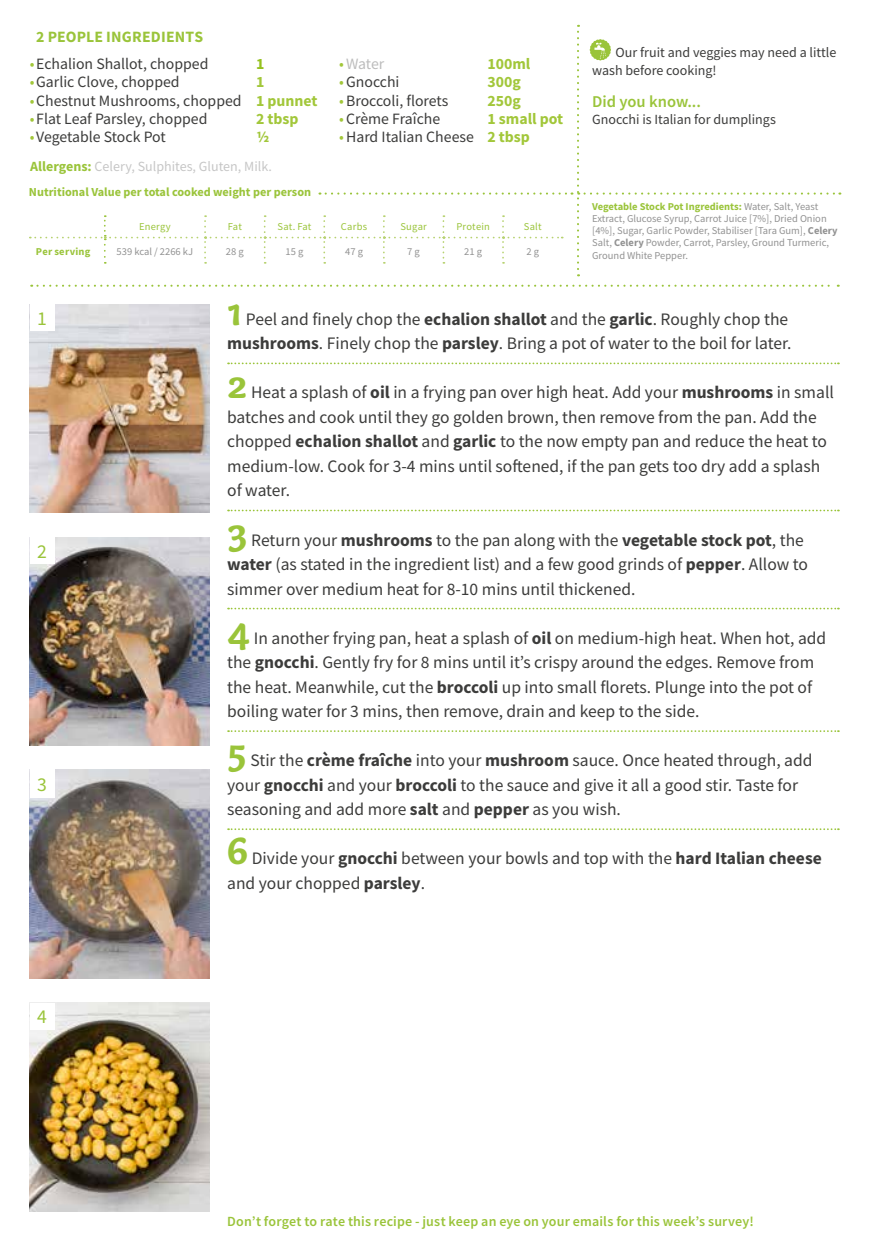
<style>
.page{position:relative;width:869px;height:1241px;background:#fff}
.page>*{position:absolute;margin:0;border:0;box-sizing:border-box;transform-origin:0 0}
.t1{font:700 41.12px "Capucine Basic";color:#9ac43a}
.t2{font:19.6px "Source Sans Pro";color:#9ac43a}
.t3{font:17.5px/24.5px "Source Sans Pro";color:#3c3c3b}
.t4{font:600 16.45px "Source Sans Pro";color:#9ac43a}
.t5{font:15.75px "Source Sans Pro";color:#3c3c3b}
.t6{font:700 15.75px "Source Sans Pro";color:#a2c73a}
.t7{font:700 15.75px "Source Sans Pro";letter-spacing:.01em;color:#9ac43a}
.t8{font:15.75px "Source Sans Pro";letter-spacing:-.015em;color:#bcbcbc}
.t9{font:700 15.75px "Source Sans Pro";color:#95c11f}
.t10{font:14px/17.5px "Source Sans Pro";color:#3c3c3b}
.t11{font:600 14px "Source Sans Pro";letter-spacing:.015em;color:#9ac43a}
.t12{font:14px "Source Sans Pro";color:#c6c6c6}
.t13{font:700 12.25px "Source Sans Pro";color:#9ac43a}
.t14{font:10.5px/12.2px "Source Sans Pro";color:#929292}
.t15{font:10.5px "Source Sans Pro";letter-spacing:.02em;color:#9ac43a}
.t16{font:700 10.5px "Source Sans Pro";letter-spacing:.025em;color:#9ac43a}
.s1{color:#a2c73a}
.s2{font-weight:700;color:#a2c73a}
.s3{font-weight:700;color:#9ac43a}
.s4{font-weight:700}
</style>
<div class="page">
<svg style="left:228px;top:362px;width:610px;height:2px"></svg>
<svg style="left:228px;top:509px;width:610px;height:2px"></svg>
<svg style="left:228px;top:607px;width:610px;height:2px"></svg>
<svg style="left:228px;top:730px;width:610px;height:2px"></svg>
<svg style="left:228px;top:828px;width:610px;height:2px"></svg>
<img style="left:30px;top:1002px;width:180px;height:208px">
<img style="left:30px;top:769px;width:180px;height:209px">
<img style="left:30px;top:304px;width:180px;height:208px">
<img style="left:30px;top:537px;width:180px;height:208px">
<div style="left:30px;top:304px;width:25px;height:26px;background:#fff"></div>
<div style="left:30px;top:537px;width:25px;height:26px;background:#fff"></div>
<div style="left:30px;top:769px;width:25px;height:29px;background:#fff"></div>
<div style="left:30px;top:1002px;width:25px;height:27px;background:#fff"></div>
<svg style="left:31px;top:284px;width:807px;height:3px"></svg>
<svg style="left:30px;top:25px;width:810px;height:251px"></svg>
<p class="t7" style="left:36px;top:26px;width:168px">2 PEOPLE INGREDIENTS</p>
<p class="t5" style="left:30px;top:53px;width:180px"><span class="s1">•</span>Echalion Shallot, chopped</p>
<p class="t9" style="left:256px;top:53px;width:10px">1</p>
<p class="t8" style="left:339px;top:53px;width:47px"><span class="s1">•</span>Water</p>
<p class="t6" style="left:487px;top:53px;width:44px">100ml</p>
<p class="t5" style="left:30px;top:72px;width:151px"><span class="s1">•</span>Garlic Clove, chopped</p>
<p class="t6" style="left:256px;top:72px;width:10px">1</p>
<p class="t5" style="left:339px;top:72px;width:62px"><span class="s1">•</span>Gnocchi</p>
<p class="t6" style="left:487px;top:72px;width:35px">300g</p>
<p class="t5" style="left:30px;top:91px;width:289px"><span class="s1">•</span>Chestnut Mushrooms, chopped <span class="s2">1 punnet</span></p>
<p class="t5" style="left:339px;top:91px;width:111px"><span class="s1">•</span>Broccoli, florets</p>
<p class="t6" style="left:487px;top:90px;width:35px">250g</p>
<p class="t5" style="left:30px;top:109px;width:179px"><span class="s1">•</span>Flat Leaf Parsley, chopped</p>
<p class="t6" style="left:256px;top:108px;width:44px">2 tbsp</p>
<p class="t5" style="left:339px;top:109px;width:103px"><span class="s1">•</span>Crème Fraîche</p>
<p class="t6" style="left:487px;top:108px;width:77px">1 small pot</p>
<p class="t5" style="left:30px;top:127px;width:137px"><span class="s1">•</span>Vegetable Stock Pot</p>
<p class="t6" style="left:256px;top:126px;width:15px">1/2</p>
<p class="t5" style="left:339px;top:127px;width:192px"><span class="s1">•</span>Hard Italian Cheese <span class="s2">2 tbsp</span></p>
<p class="t12" style="left:30px;top:158px;width:243px"><span class="s3">Allergens:</span> Celery, Sulphites, Gluten, Milk.</p>
<p class="t13" style="left:29px;top:184px;width:283px">Nutritional Value per total cooked weight per person</p>
<p class="t15" style="left:139px;top:220px;width:33px">Energy</p>
<p class="t15" style="left:228px;top:220px;width:16px">Fat</p>
<p class="t15" style="left:277px;top:220px;width:36px">Sat. Fat</p>
<p class="t15" style="left:341px;top:220px;width:28px">Carbs</p>
<p class="t15" style="left:400px;top:220px;width:28px">Sugar</p>
<p class="t15" style="left:456px;top:220px;width:35px">Protein</p>
<p class="t15" style="left:523px;top:220px;width:19px">Salt</p>
<p class="t16" style="left:36px;top:244px;width:56px">Per serving</p>
<p class="t14" style="left:117px;top:245px;width:78px">539 kcal / 2266 kJ</p>
<p class="t14" style="left:226px;top:245px;width:19px">28 g</p>
<p class="t14" style="left:285px;top:245px;width:19px">15 g</p>
<p class="t14" style="left:345px;top:245px;width:19px">47 g</p>
<p class="t14" style="left:407px;top:245px;width:14px">7 g</p>
<p class="t14" style="left:464px;top:245px;width:19px">21 g</p>
<p class="t14" style="left:526px;top:245px;width:14px">2 g</p>
<p class="t10" style="left:592px;top:44px;width:245px;text-indent:23px">Our fruit and veggies may need a little wash before cooking!</p>
<p class="t4" style="left:592px;top:90px;width:110px">Did you know...</p>
<p class="t10" style="left:592px;top:110px;width:185px">Gnocchi is Italian for dumplings</p>
<p class="t14" style="left:592px;top:200px;width:247px"><span class="s3">Vegetable Stock Pot Ingredients:</span> Water, Salt, Yeast Extract, Glucose Syrup, Carrot Juice [7%], Dried Onion [4%], Sugar, Garlic Powder, Stabiliser [Tara Gum], <span class="s4">Celery </span>Salt, <span class="s4">Celery</span> Powder, Carrot, Parsley, Ground Turmeric, Ground White Pepper.</p>
<p class="t2" style="left:37px;top:305px;width:11px">1</p>
<p class="t2" style="left:37px;top:538px;width:11px">2</p>
<p class="t2" style="left:37px;top:772px;width:11px">3</p>
<p class="t2" style="left:37px;top:1004px;width:11px">4</p>
<h1 class="t1" style="left:227px;top:279px;width:16px">1</h1>
<p class="t3" style="left:227px;top:307px;width:565px;text-align:right">Peel and finely chop the <span class="s4">echalion shallot</span> and the <span class="s4">garlic</span>. Roughly chop the <span class="s4">mushrooms</span>. Finely chop the <span class="s4">parsley</span>. Bring a pot of water to the boil for later.</p>
<h1 class="t1" style="left:227px;top:353px;width:22px">2</h1>
<p class="t3" style="left:227px;top:380px;width:608px;text-indent:24px">Heat a splash of <span class="s4">oil</span> in a frying pan over high heat. Add your <span class="s4">mushrooms</span> in small batches and cook until they go golden brown, then remove from the pan. Add the chopped <span class="s4">echalion shallot</span> and <span class="s4">garlic</span> to the now empty pan and reduce the heat to medium-low. Cook for 3-4 mins until softened, if the pan gets too dry add a splash of water.</p>
<h1 class="t1" style="left:227px;top:500px;width:22px">3</h1>
<p class="t3" style="left:227px;top:527px;width:582px;text-indent:24px">Return your <span class="s4">mushrooms</span> to the pan along with the <span class="s4">vegetable stock pot</span>, the <span class="s4">water</span> (as stated in the ingredient list) and a few good grinds of <span class="s4">pepper</span>. Allow to simmer over medium heat for 8-10 mins until thickened.</p>
<h1 class="t1" style="left:227px;top:598px;width:25px">4</h1>
<p class="t3" style="left:227px;top:625px;width:600px;text-indent:27px">In another frying pan, heat a splash of <span class="s4">oil</span> on medium-high heat. When hot, add the <span class="s4">gnocchi</span>. Gently fry for 8 mins until it’s crispy around the edges. Remove from the heat. Meanwhile, cut the <span class="s4">broccoli</span> up into small florets. Plunge into the pot of boiling water for 3 mins, then remove, drain and keep to the side.</p>
<h1 class="t1" style="left:227px;top:720px;width:21px">5</h1>
<p class="t3" style="left:227px;top:748px;width:586px;text-indent:23px">Stir the <span class="s4">crème fraîche</span> into your <span class="s4">mushroom</span> sauce. Once heated through, add your <span class="s4">gnocchi</span> and your <span class="s4">broccoli</span> to the sauce and give it all a good stir. Taste for seasoning and add more <span class="s4">salt</span> and <span class="s4">pepper</span> as you wish.</p>
<h1 class="t1" style="left:227px;top:818px;width:23px">6</h1>
<p class="t3" style="left:227px;top:846px;width:596px;text-indent:25px">Divide your <span class="s4">gnocchi</span> between your bowls and top with the <span class="s4">hard Italian cheese </span>and your chopped <span class="s4">parsley</span>.</p>
<p class="t11" style="left:227px;top:1212px;width:528px">Don’t forget to rate this recipe - just keep an eye on your emails for this week’s survey!</p>
</div>
